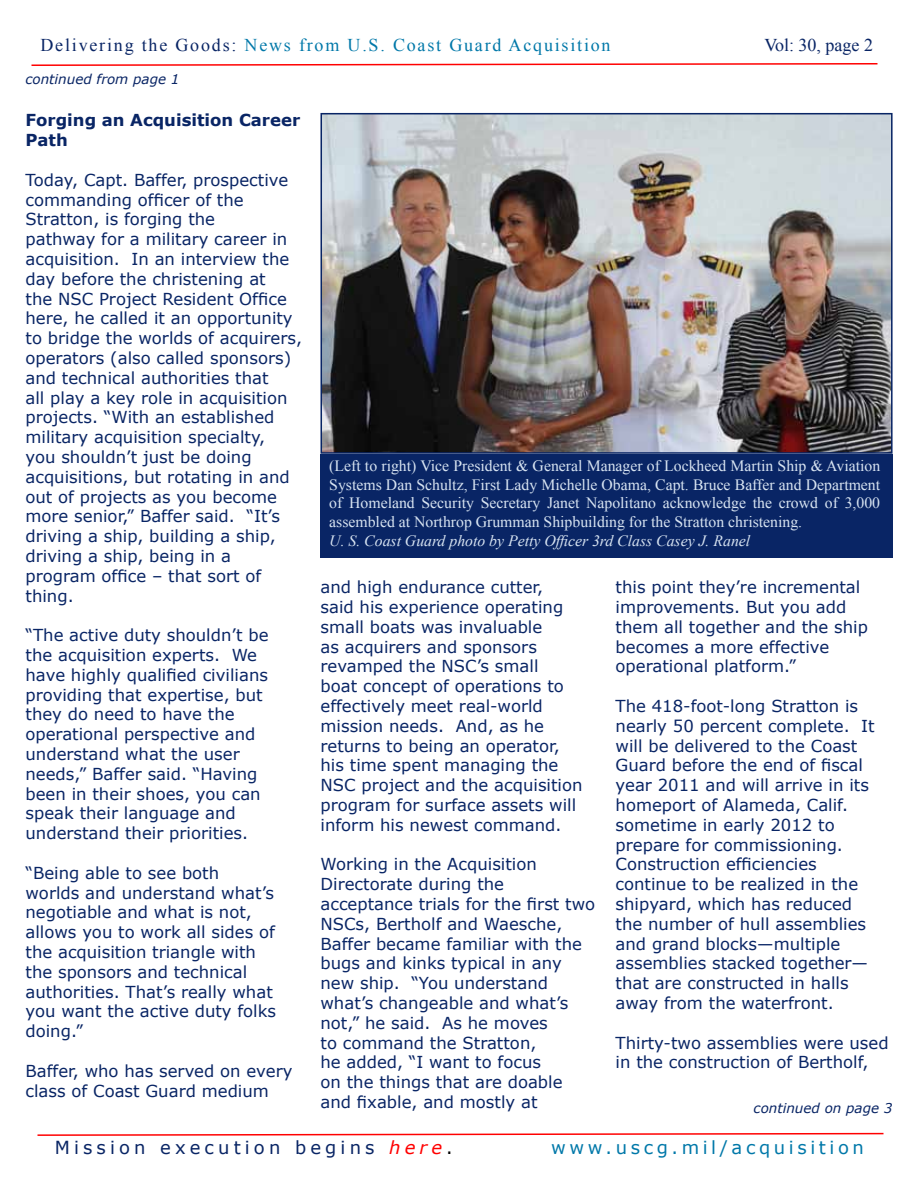
<style>
.page{position:relative;width:918px;height:1188px;background:#fff}
.page>*{position:absolute;margin:0;border:0;box-sizing:border-box;transform-origin:0 0}
.t1{font:18px "Times New Roman";letter-spacing:.1em;color:#0078a9}
.t2{font:18px "Verdana";letter-spacing:.23em;color:#092565}
.t3{font:18px "Verdana";letter-spacing:.2em;color:#0078a9}
.t4{font:18px "Times New Roman";color:#092565}
.t5{font:16.5px/19.8px "Verdana";color:#092565}
.t6{font:700 16.5px/19.8px "Verdana";color:#092565}
.t7{font:15.75px/18.9px "Times New Roman";color:#d7e3f1;text-align:justify}
.t8{font:italic 15.75px "Times New Roman";color:#d7e3f1}
.t9{font:italic 13.5px "Verdana";color:#092565}
.s1{color:#092565}
.s2{font-style:italic;color:#f00}
.s3{color:#000}
</style>
<div class="page">
<svg style="left:31px;top:63px;width:847px;height:3px"></svg>
<svg style="left:37px;top:1132px;width:847px;height:4px"></svg>
<img style="left:323px;top:116px;width:567px;height:335px">
<div style="left:321px;top:454px;width:572px;height:104px;background:#092565"></div>
<svg style="left:326px;top:448px;width:558px;height:6px;background:#515366"></svg>
<p class="t1" style="left:40px;top:33px;width:572px"><span class="s1">Delivering the Goods:</span> News from U.S. Coast Guard Acquisition</p>
<p class="t4" style="left:764px;top:33px;width:110px">Vol: 30, page 2</p>
<p class="t9" style="left:26px;top:70px;width:155px">continued from page 1</p>
<p class="t6" style="left:26px;top:111px;width:276px">Forging an Acquisition Career<br>Path</p>
<p class="t5" style="left:26px;top:170px;width:278px">Today, Capt. Baffer, prospective commanding officer of the<br>Stratton, is forging the<br>pathway for a military career in acquisition. In an interview the day before the christening at<br>the NSC Project Resident Office here, he called it an opportunity to bridge the worlds of acquirers, operators (also called sponsors) and technical authorities that<br>all play a key role in acquisition projects. “With an established military acquisition specialty,<br>you shouldn’t just be doing acquisitions, but rotating in and out of projects as you become more senior,” Baffer said. “It’s driving a ship, building a ship, driving a ship, being in a program office – that sort of thing.</p>
<p class="t5" style="left:26px;top:626px;width:245px">“The active duty shouldn’t be the acquisition experts. We have highly qualified civilians providing that expertise, but they do need to have the operational perspective and understand what the user needs,” Baffer said. “Having been in their shoes, you can speak their language and understand their priorities.</p>
<p class="t5" style="left:26px;top:863px;width:252px">“Being able to see both worlds and understand what’s negotiable and what is not, allows you to work all sides of the acquisition triangle with the sponsors and technical authorities. That’s really what you want the active duty folks doing.”</p>
<p class="t5" style="left:26px;top:1061px;width:269px">Baffer, who has served on every class of Coast Guard medium</p>
<p class="t7" style="left:329px;top:456px;width:552px">(Left to right) Vice President &amp; General Manager of Lockheed Martin Ship &amp; Aviation Systems Dan Schultz, First Lady Michelle Obama, Capt. Bruce Baffer and Department of Homeland Security Secretary Janet Napolitano acknowledge the crowd of 3,000 assembled at Northrop Grumman Shipbuilding for the Stratton christening.</p>
<p class="t8" style="left:329px;top:530px;width:422px">U. S. Coast Guard photo by Petty Officer 3rd Class Casey J. Ranel</p>
<p class="t5" style="left:321px;top:577px;width:264px">and high endurance cutter,<br>said his experience operating small boats was invaluable<br>as acquirers and sponsors revamped the NSC’s small<br>boat concept of operations to effectively meet real-world mission needs. And, as he returns to being an operator, his time spent managing the<br>NSC project and the acquisition program for surface assets will inform his newest command.</p>
<p class="t5" style="left:321px;top:855px;width:276px">Working in the Acquisition<br>Directorate during the acceptance trials for the first two<br>NSCs, Bertholf and Waesche,<br>Baffer became familiar with the bugs and kinks typical in any new ship. “You understand what’s changeable and what’s not,” he said. As he moves<br>to command the Stratton,<br>he added, “I want to focus<br>on the things that are doable and fixable, and mostly at</p>
<p class="t5" style="left:616px;top:577px;width:254px">this point they’re incremental improvements. But you add them all together and the ship becomes a more effective operational platform.”</p>
<p class="t5" style="left:616px;top:696px;width:261px">The 418-foot-long Stratton is nearly 50 percent complete. It will be delivered to the Coast<br>Guard before the end of fiscal year 2011 and will arrive in its homeport of Alameda, Calif. sometime in early 2012 to prepare for commissioning.<br>Construction efficiencies continue to be realized in the shipyard, which has reduced the number of hull assemblies and grand blocks—multiple assemblies stacked together— that are constructed in halls away from the waterfront.</p>
<p class="t5" style="left:616px;top:1033px;width:275px">Thirty-two assemblies were used in the construction of Bertholf,</p>
<p class="t9" style="left:754px;top:1099px;width:140px">continued on page 3</p>
<p class="t2" style="left:55px;top:1136px;width:400px">Mission execution begins <span class="s2">here</span><span class="s3">.</span></p>
<p class="t3" style="left:551px;top:1136px;width:314px">www.uscg.mil/acquisition</p>
</div>
